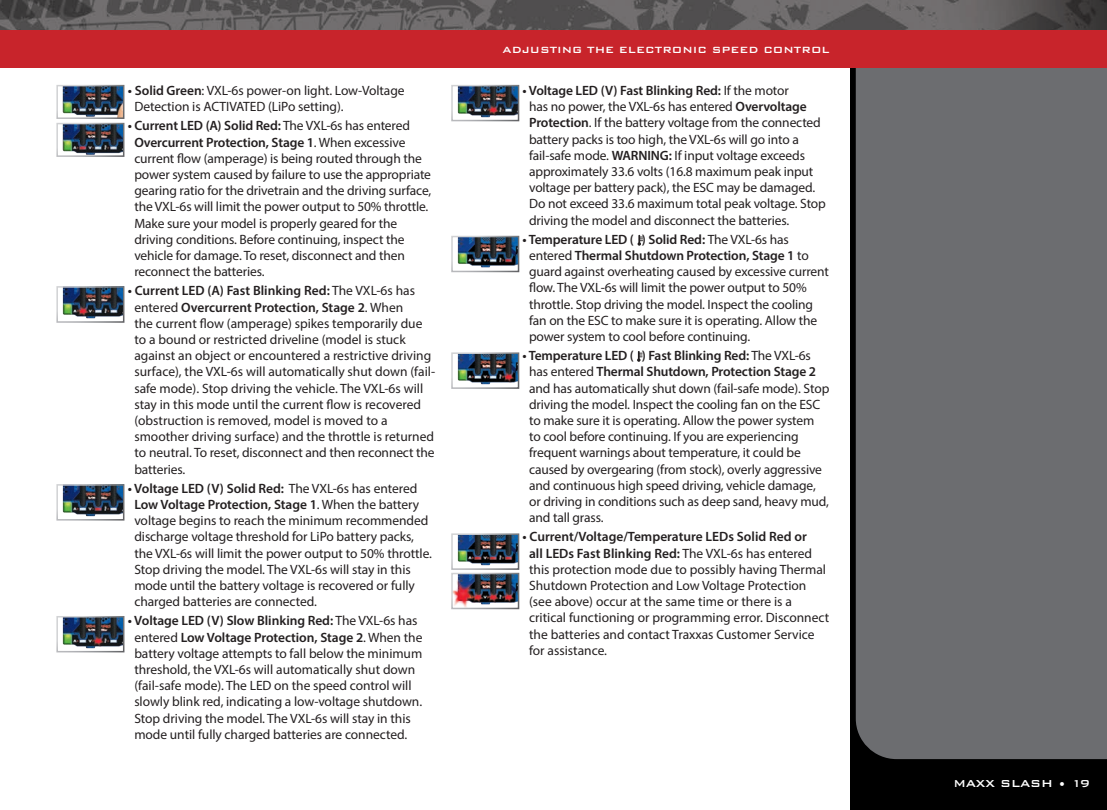
<style>
.page{position:relative;width:1107px;height:810px;background:#fff}
.page>*{position:absolute;margin:0;border:0;box-sizing:border-box;transform-origin:0 0}
.t1{font:13.5px/16.2px "Myriad Pro";letter-spacing:-.01em;color:#231f20}
.t2{font:500 13.5px "Bank Gothic BT";letter-spacing:-.01em;color:#fff}
.t3{font:900 expanded 12.15px "Helvetica Neue LT Std";color:#231f20}
.t4{font:500 12px "Bank Gothic BT";color:#fff}
.s1{font-weight:600}
</style>
<div class="page">
<div style="left:850px;top:13px;width:257px;height:797px;background:#000"></div>
<div style="left:856px;top:68px;width:251px;height:691px;background:#6c6d70"></div>
<img style="left:0;top:0;width:1107px;height:30px">
<div style="left:0;top:30px;width:1107px;height:38px;background:#c8242b"></div>
<svg style="left:638px;top:235px;width:5px;height:11px"></svg>
<svg style="left:637px;top:351px;width:6px;height:11px"></svg>
<img style="left:62px;top:88px;width:59px;height:28px">
<div style="left:56px;top:85px;width:68px;height:34px;border:2px solid #fff"></div>
<img style="left:62px;top:126px;width:59px;height:28px">
<div style="left:56px;top:123px;width:68px;height:34px;border:2px solid #fff"></div>
<img style="left:62px;top:289px;width:59px;height:30px">
<div style="left:56px;top:286px;width:68px;height:37px;border:2px solid #fff"></div>
<img style="left:62px;top:487px;width:59px;height:30px">
<div style="left:56px;top:484px;width:68px;height:37px;border:2px solid #fff"></div>
<img style="left:457px;top:88px;width:59px;height:30px">
<div style="left:451px;top:85px;width:68px;height:36px;border:2px solid #fff"></div>
<img style="left:62px;top:619px;width:59px;height:30px">
<div style="left:56px;top:616px;width:68px;height:36px;border:2px solid #fff"></div>
<img style="left:457px;top:239px;width:59px;height:29px">
<div style="left:451px;top:236px;width:68px;height:36px;border:2px solid #fff"></div>
<img style="left:457px;top:355px;width:59px;height:30px">
<div style="left:451px;top:352px;width:68px;height:37px;border:2px solid #fff"></div>
<img style="left:457px;top:536px;width:59px;height:30px">
<div style="left:451px;top:533px;width:68px;height:37px;border:2px solid #fff"></div>
<img style="left:454px;top:576px;width:62px;height:30px">
<div style="left:451px;top:573px;width:68px;height:36px;border:2px solid #fff"></div>
<p class="t1" style="left:134px;top:82px;width:272px;text-indent:-6px"><span class="s1">• Solid Green</span>: VXL-6s power-on light. Low-Voltage<br>Detection is ACTIVATED (LiPo setting).</p>
<p class="t1" style="left:134px;top:118px;width:298px;text-indent:-6px"><span class="s1">• Current LED (A) Solid Red:</span> The VXL-6s has entered <span class="s1">Overcurrent Protection, Stage 1</span>. When excessive current flow (amperage) is being routed through the power system caused by failure to use the appropriate gearing ratio for the drivetrain and the driving surface, the VXL-6s will limit the power output to 50% throttle.<br>Make sure your model is properly geared for the driving conditions. Before continuing, inspect the vehicle for damage. To reset, disconnect and then reconnect the batteries.</p>
<p class="t1" style="left:134px;top:283px;width:302px;text-indent:-6px"><span class="s1">• Current LED (A) Fast Blinking Red:</span> The VXL-6s has entered <span class="s1">Overcurrent Protection, Stage 2</span>. When<br>the current flow (amperage) spikes temporarily due to a bound or restricted driveline (model is stuck against an object or encountered a restrictive driving surface), the VXL-6s will automatically shut down (fail&shy;safe mode). Stop driving the vehicle. The VXL-6s will stay in this mode until the current flow is recovered (obstruction is removed, model is moved to a smoother driving surface) and the throttle is returned to neutral. To reset, disconnect and then reconnect the batteries.</p>
<p class="t1" style="left:134px;top:480px;width:299px;text-indent:-6px"><span class="s1">• Voltage LED (V) Solid Red:</span> The VXL-6s has entered <span class="s1">Low Voltage Protection, Stage 1</span>. When the battery voltage begins to reach the minimum recommended discharge voltage threshold for LiPo battery packs, the VXL-6s will limit the power output to 50% throttle.<br>Stop driving the model. The VXL-6s will stay in this mode until the battery voltage is recovered or fully charged batteries are connected.</p>
<p class="t1" style="left:134px;top:613px;width:290px;text-indent:-6px"><span class="s1">• Voltage LED (V) Slow Blinking Red:</span> The VXL-6s has entered <span class="s1">Low Voltage Protection, Stage 2</span>. When the battery voltage attempts to fall below the minimum threshold, the VXL-6s will automatically shut down (fail-safe mode). The LED on the speed control will slowly blink red, indicating a low-voltage shutdown.<br>Stop driving the model. The VXL-6s will stay in this mode until fully charged batteries are connected.</p>
<p class="t4" style="left:502px;top:44px;width:329px">ADJUSTING THE ELECTRONIC SPEED CONTROL</p>
<p class="t1" style="left:529px;top:82px;width:298px;text-indent:-6px"><span class="s1">• Voltage LED (V) Fast Blinking Red:</span> If the motor<br>has no power, the VXL-6s has entered <span class="s1">Overvoltage Protection</span>. If the battery voltage from the connected battery packs is too high, the VXL-6s will go into a fail-safe mode. <span class="s1">WARNING:</span> If input voltage exceeds approximately 33.6 volts (16.8 maximum peak input voltage per battery pack), the ESC may be damaged.<br>Do not exceed 33.6 maximum total peak voltage. Stop driving the model and disconnect the batteries.</p>
<p class="t1" style="left:529px;top:231px;width:301px;text-indent:-6px"><span class="s1">• Temperature LED ( ) Solid Red:</span> The VXL-6s has entered <span class="s1">Thermal Shutdown Protection, Stage 1</span> to guard against overheating caused by excessive current flow. The VXL-6s will limit the power output to 50% throttle. Stop driving the model. Inspect the cooling fan on the ESC to make sure it is operating. Allow the power system to cool before continuing.</p>
<p class="t1" style="left:529px;top:347px;width:302px;text-indent:-6px"><span class="s1">• Temperature LED ( ) Fast Blinking Red:</span> The VXL-6s has entered <span class="s1">Thermal Shutdown, Protection Stage 2 </span>and has automatically shut down (fail-safe mode). Stop driving the model. Inspect the cooling fan on the ESC to make sure it is operating. Allow the power system to cool before continuing. If you are experiencing frequent warnings about temperature, it could be caused by overgearing (from stock), overly aggressive and continuous high speed driving, vehicle damage, or driving in conditions such as deep sand, heavy mud, and tall grass.</p>
<p class="t1" style="left:529px;top:529px;width:302px;text-indent:-6px"><span class="s1">• Current/Voltage/Temperature LEDs Solid Red or<br>all LEDs Fast Blinking Red:</span> The VXL-6s has entered this protection mode due to possibly having Thermal Shutdown Protection and Low Voltage Protection (see above) occur at the same time or there is a critical functioning or programming error. Disconnect the batteries and contact Traxxas Customer Service for assistance.</p>
<p class="t3" style="left:600px;top:231px;width:30px">A V</p>
<p class="t3" style="left:600px;top:348px;width:30px">A V</p>
<p class="t2" style="left:953px;top:776px;width:138px">MAXX SLASH • 19</p>
</div>
